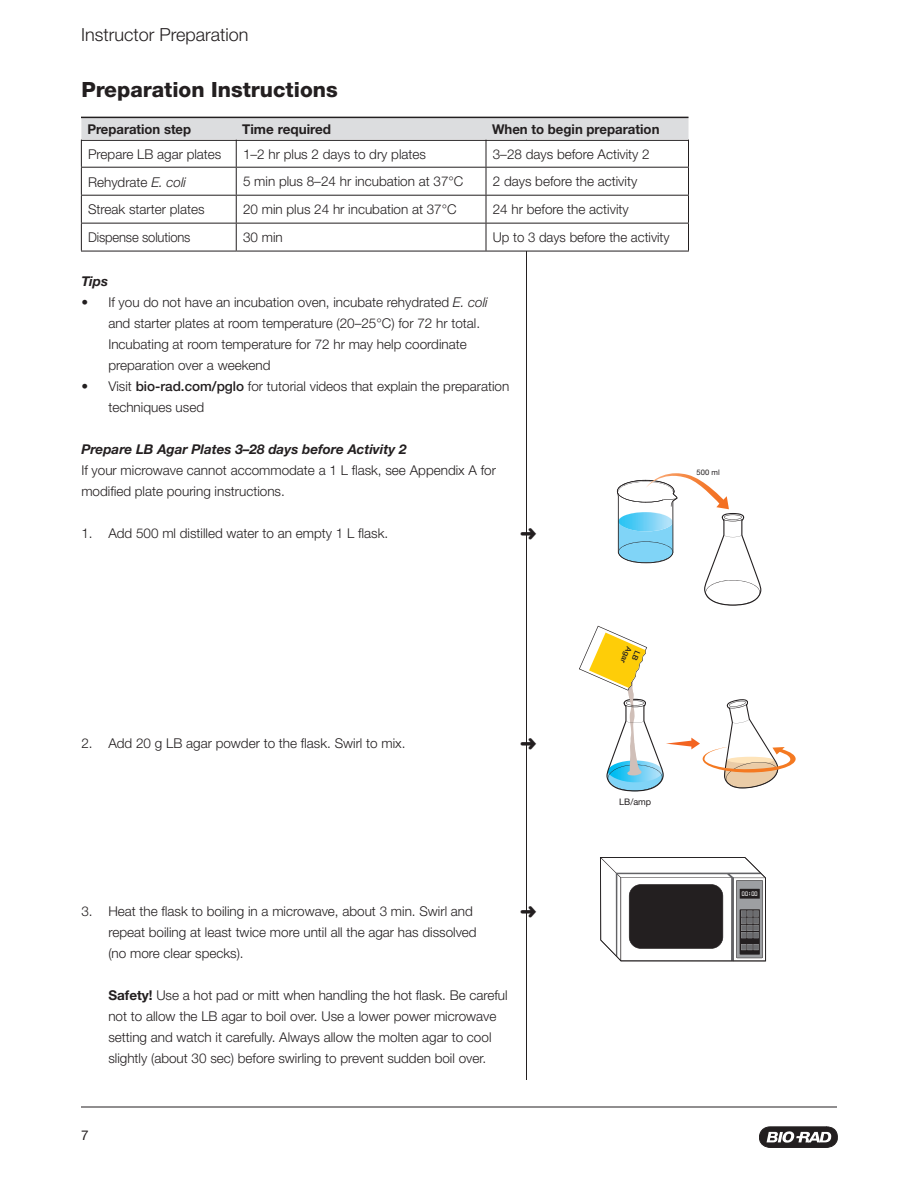
<style>
.page{position:relative;width:918px;height:1188px;background:#fff}
.page>*{position:absolute;margin:0;border:0;box-sizing:border-box;transform-origin:0 0}
.t1{font:800 21px "Helvetica Neue";color:#231f20}
.t2{font:300 18px "Helvetica Neue";color:#231f20}
.t3{font:300 13.5px/21px "Helvetica Neue";color:#231f20}
.t4{font:700 13.5px "Helvetica Neue";color:#231f20}
.t5{font:italic 700 13.5px "Helvetica Neue";color:#231f20}
.t6{font:300 13.5px "Helvetica Neue";color:#231f20;scale:.96 1}
.t7{font:13.5px "Helvetica Neue";color:#231f20}
.t8{font:9px "Helvetica Neue";color:#231f20}
.t9{font:7.65px "Helvetica Neue";color:#231f20}
.t10{font:500 7.65px/9.1px "Helvetica Neue";color:#231f20}
.t11{font:5.7px "OCRA Std";color:#fff;scale:.9 1}
.s1{font-style:italic}
.s2{font-weight:500}
.s3{font-weight:700}
</style>
<div class="page">
<hr style="left:81px;top:1107px;width:756px;height:1px;background:#231f20">
<svg style="left:759px;top:1127px;width:79px;height:21px"></svg>
<hr style="left:526px;top:81px;width:1px;height:999px;background:#231f20">
<svg style="left:617px;top:473px;width:144px;height:133px"></svg>
<svg style="left:579px;top:626px;width:217px;height:165px"></svg>
<svg style="left:600px;top:857px;width:166px;height:104px"></svg>
<div style="left:514px;top:72px;width:26px;height:53px;background:#fff"></div>
<svg style="left:81px;top:117px;width:608px;height:134px"></svg>
<hr style="left:81px;top:251px;width:155px;height:1px;background:#231f20">
<hr style="left:236px;top:251px;width:250px;height:1px;background:#231f20">
<hr style="left:486px;top:251px;width:203px;height:1px;background:#231f20">
<hr style="left:81px;top:117px;width:607px;height:1px;background:#231f20">
<hr style="left:81px;top:140px;width:607px;height:1px;background:#231f20">
<p class="t2" style="left:81px;top:24px;width:169px">Instructor Preparation</p>
<p class="t1" style="left:81px;top:77px;width:258px">Preparation Instructions</p>
<p class="t4" style="left:87px;top:120px;width:105px">Preparation step</p>
<p class="t4" style="left:242px;top:120px;width:90px">Time required</p>
<p class="t4" style="left:492px;top:120px;width:169px">When to begin preparation</p>
<p class="t3" style="left:88px;top:143px;width:135px">Prepare LB agar plates</p>
<p class="t3" style="left:243px;top:143px;width:185px">1–2 hr plus 2 days to dry plates</p>
<p class="t3" style="left:493px;top:143px;width:159px">3–28 days before Activity 2</p>
<p class="t3" style="left:88px;top:171px;width:100px">Rehydrate <span class="s1">E. coli</span></p>
<p class="t3" style="left:243px;top:171px;width:222px">5 min plus 8–24 hr incubation at 37°C</p>
<p class="t3" style="left:493px;top:171px;width:146px">2 days before the activity</p>
<p class="t3" style="left:88px;top:199px;width:118px">Streak starter plates</p>
<p class="t3" style="left:243px;top:199px;width:215px">20 min plus 24 hr incubation at 37°C</p>
<p class="t3" style="left:493px;top:199px;width:138px">24 hr before the activity</p>
<p class="t6" style="left:88px;top:229px;width:108px">Dispense solutions</p>
<p class="t3" style="left:243px;top:227px;width:41px">30 min</p>
<p class="t3" style="left:493px;top:227px;width:178px">Up to 3 days before the activity</p>
<p class="t5" style="left:81px;top:273px;width:28px">Tips</p>
<p class="t3" style="left:108px;top:291px;width:381px;text-indent:-27px">• If you do not have an incubation oven, incubate rehydrated <span class="s1">E. coli </span>and starter plates at room temperature (20–25°C) for 72 hr total.<br>Incubating at room temperature for 72 hr may help coordinate preparation over a weekend</p>
<p class="t3" style="left:108px;top:375px;width:402px;text-indent:-27px">• Visit <span class="s2">bio-rad.com/pglo</span> for tutorial videos that explain the preparation techniques used</p>
<p class="t5" style="left:81px;top:441px;width:327px">Prepare LB Agar Plates 3–28 days before Activity 2</p>
<p class="t3" style="left:81px;top:459px;width:416px">If your microwave cannot accommodate a 1 L flask, see Appendix A for modified plate pouring instructions.</p>
<p class="t3" style="left:81px;top:522px;width:308px">1. Add 500 ml distilled water to an empty 1 L flask.</p>
<p class="t9" style="left:697px;top:468px;width:25px">500 ml</p>
<p class="t3" style="left:81px;top:732px;width:326px">2. Add 20 g LB agar powder to the flask. Swirl to mix.</p>
<p class="t3" style="left:81px;top:900px;width:393px">3. Heat the flask to boiling in a microwave, about 3 min. Swirl and</p>
<p class="t3" style="left:108px;top:921px;width:370px">repeat boiling at least twice more until all the agar has dissolved</p>
<p class="t3" style="left:108px;top:942px;width:137px">(no more clear specks).</p>
<p class="t3" style="left:108px;top:984px;width:401px"><span class="s3">Safety!</span> Use a hot pad or mitt when handling the hot flask. Be careful</p>
<p class="t3" style="left:108px;top:1005px;width:390px">not to allow the LB agar to boil over. Use a lower power microwave</p>
<p class="t3" style="left:108px;top:1026px;width:385px">setting and watch it carefully. Always allow the molten agar to cool</p>
<p class="t3" style="left:108px;top:1047px;width:379px">slightly (about 30 sec) before swirling to prevent sudden boil over.</p>
<p class="t9" style="left:148px;top:930px;width:16px">3 ml</p>
<p class="t8" style="left:310px;top:933px;width:40px">Ampicillin</p>
<p class="t8" style="left:336px;top:985px;width:34px">LB/amp</p>
<p class="t8" style="left:158px;top:1039px;width:40px">Ampicillin</p>
<p class="t7" style="left:81px;top:1127px;width:9px">7</p>
<p class="t10" style="left:642px;top:653px;width:18px;rotate:114deg">LB<br>Agar</p>
<p class="t8" style="left:619px;top:796px;width:34px">LB/amp</p>
<p class="t11" style="left:741px;top:891px;width:20px">00:00</p>
</div>
